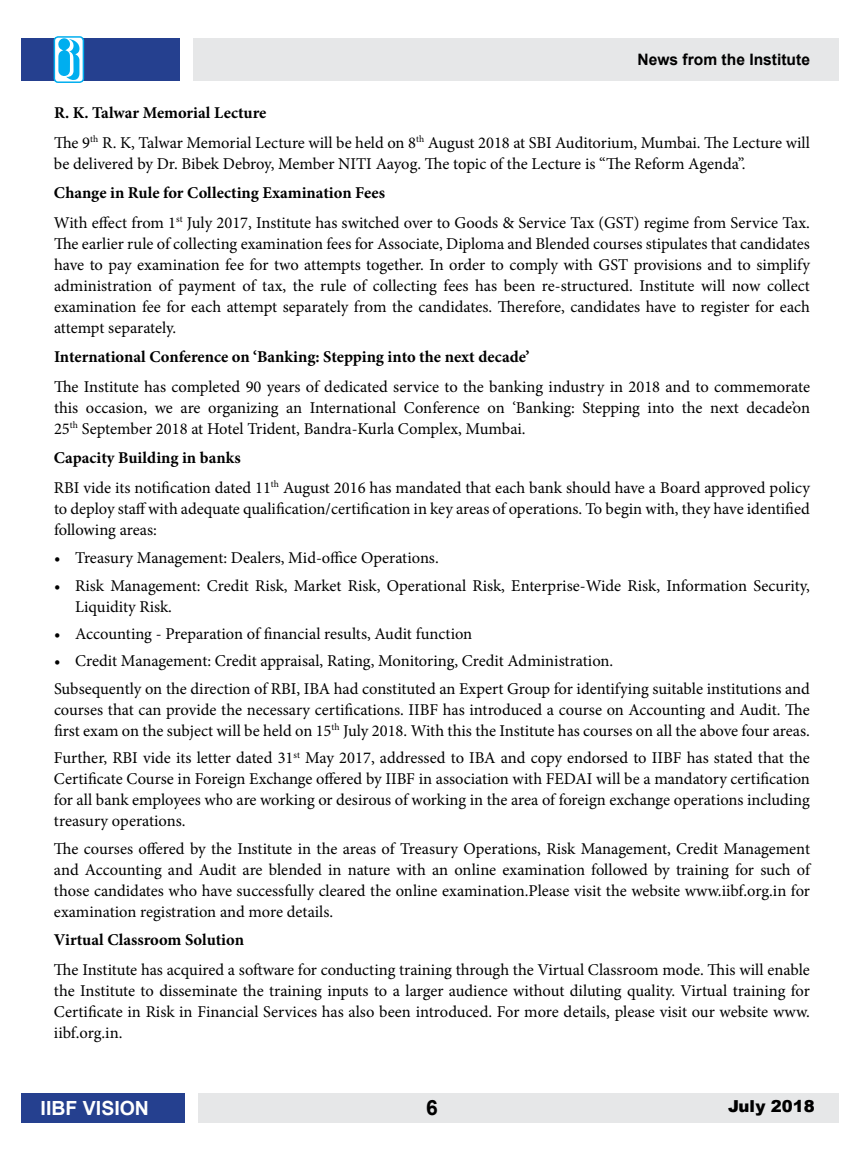
<style>
.page{position:relative;width:864px;height:1161px;background:#fff}
.page>*{position:absolute;margin:0;border:0;box-sizing:border-box;transform-origin:0 0}
.t1{font:700 21px "Arial";color:#000}
.t2{font:700 19.5px "Arial";color:#fff}
.t3{font:16.5px/21px "Minion Pro";color:#000}
.t4{font:700 16.5px "Minion Pro";color:#000}
.t5{font:900 16.5px "Arial";color:#000}
.t6{font:700 15.75px "Arial";color:#000}
.s1{font-weight:700}
</style>
<div class="page">
<div style="left:193px;top:38px;width:645px;height:43px;background:#e6e7e8"></div>
<div style="left:21px;top:38px;width:159px;height:43px;background:#25408f"></div>
<div style="left:198px;top:1093px;width:640px;height:30px;background:#e6e7e8"></div>
<div style="left:21px;top:1093px;width:164px;height:30px;background:#25408f"></div>
<div style="left:54px;top:37px;width:29px;height:45px;background:#fff;border-radius:4px"></div>
<div style="left:54px;top:36px;width:30px;height:47px;border:2px solid #00aeef;border-radius:4px"></div>
<svg style="left:58px;top:38px;width:22px;height:43px"></svg>
<p class="t6" style="left:638px;top:49px;width:174px">News from the Institute</p>
<p class="t3" style="left:54px;top:98px;width:757px;line-height:29.5px"><span class="s1">R. K. Talwar Memorial Lecture<br></span>The 9<sup>th</sup> R. K, Talwar Memorial Lecture will be held on 8<sup>th</sup> August 2018 at SBI Auditorium, Mumbai. The Lecture will</p>
<p class="t3" style="left:54px;top:153px;width:693px">be delivered by Dr. Bibek Debroy, Member NITI Aayog. The topic of the Lecture is “The Reform Agenda”.</p>
<p class="t3" style="left:54px;top:178px;width:757px;line-height:29.5px"><span class="s1">Change in Rule for Collecting Examination Fees<br></span>With effect from 1<sup>st</sup> July 2017, Institute has switched over to Goods &amp; Service Tax (GST) regime from Service Tax.</p>
<p class="t3" style="left:54px;top:233px;width:757px;text-align:justify">The earlier rule of collecting examination fees for Associate, Diploma and Blended courses stipulates that candidates have to pay examination fee for two attempts together. In order to comply with GST provisions and to simplify administration of payment of tax, the rule of collecting fees has been re-structured. Institute will now collect examination fee for each attempt separately from the candidates. Therefore, candidates have to register for each attempt separately.</p>
<p class="t4" style="left:54px;top:345px;width:477px">International Conference on ‘Banking: Stepping into the next decade’</p>
<p class="t3" style="left:54px;top:376px;width:758px;text-align:justify">The Institute has completed 90 years of dedicated service to the banking industry in 2018 and to commemorate this occasion, we are organizing an International Conference on ‘Banking: Stepping into the next decade’on 25<sup>th</sup> September 2018 at Hotel Trident, Bandra-Kurla Complex, Mumbai.</p>
<p class="t3" style="left:54px;top:443px;width:758px;line-height:29.5px"><span class="s1">Capacity Building in banks<br></span>RBI vide its notification dated 11<sup>th</sup> August 2016 has mandated that each bank should have a Board approved policy</p>
<p class="t3" style="left:54px;top:498px;width:757px">to deploy staff with adequate qualification/certification in key areas of operations. To begin with, they have identified following areas:</p>
<p class="t3" style="left:54px;top:548px;width:386px">• Treasury Management: Dealers, Mid-office Operations.</p>
<p class="t3" style="left:75px;top:575px;width:736px;text-indent:-21px">• Risk Management: Credit Risk, Market Risk, Operational Risk, Enterprise-Wide Risk, Information Security,<br>Liquidity Risk.</p>
<p class="t3" style="left:54px;top:623px;width:420px">• Accounting - Preparation of financial results, Audit function</p>
<p class="t3" style="left:54px;top:648px;width:757px;line-height:27.3px">• Credit Management: Credit appraisal, Rating, Monitoring, Credit Administration.<br>Subsequently on the direction of RBI, IBA had constituted an Expert Group for identifying suitable institutions and</p>
<p class="t3" style="left:54px;top:699px;width:757px">courses that can provide the necessary certifications. IIBF has introduced a course on Accounting and Audit. The first exam on the subject will be held on 15<sup>th</sup> July 2018. With this the Institute has courses on all the above four areas.</p>
<p class="t3" style="left:54px;top:747px;width:758px;text-align:justify">Further, RBI vide its letter dated 31<sup>st</sup> May 2017, addressed to IBA and copy endorsed to IIBF has stated that the Certificate Course in Foreign Exchange offered by IIBF in association with FEDAI will be a mandatory certification for all bank employees who are working or desirous of working in the area of foreign exchange operations including treasury operations.</p>
<p class="t3" style="left:54px;top:838px;width:758px;text-align:justify">The courses offered by the Institute in the areas of Treasury Operations, Risk Management, Credit Management and Accounting and Audit are blended in nature with an online examination followed by training for such of those candidates who have successfully cleared the online examination.Please visit the website www.iibf.org.in for examination registration and more details.</p>
<p class="t4" style="left:54px;top:928px;width:192px">Virtual Classroom Solution</p>
<p class="t3" style="left:54px;top:959px;width:757px;text-align:justify">The Institute has acquired a software for conducting training through the Virtual Classroom mode. This will enable the Institute to disseminate the training inputs to a larger audience without diluting quality. Virtual training for Certificate in Risk in Financial Services has also been introduced. For more details, please visit our website www. iibf.org.in.</p>
<p class="t2" style="left:41px;top:1094px;width:110px">IIBF VISION</p>
<p class="t1" style="left:426px;top:1093px;width:13px">6</p>
<p class="t5" style="left:728px;top:1094px;width:88px">July 2018</p>
</div>
